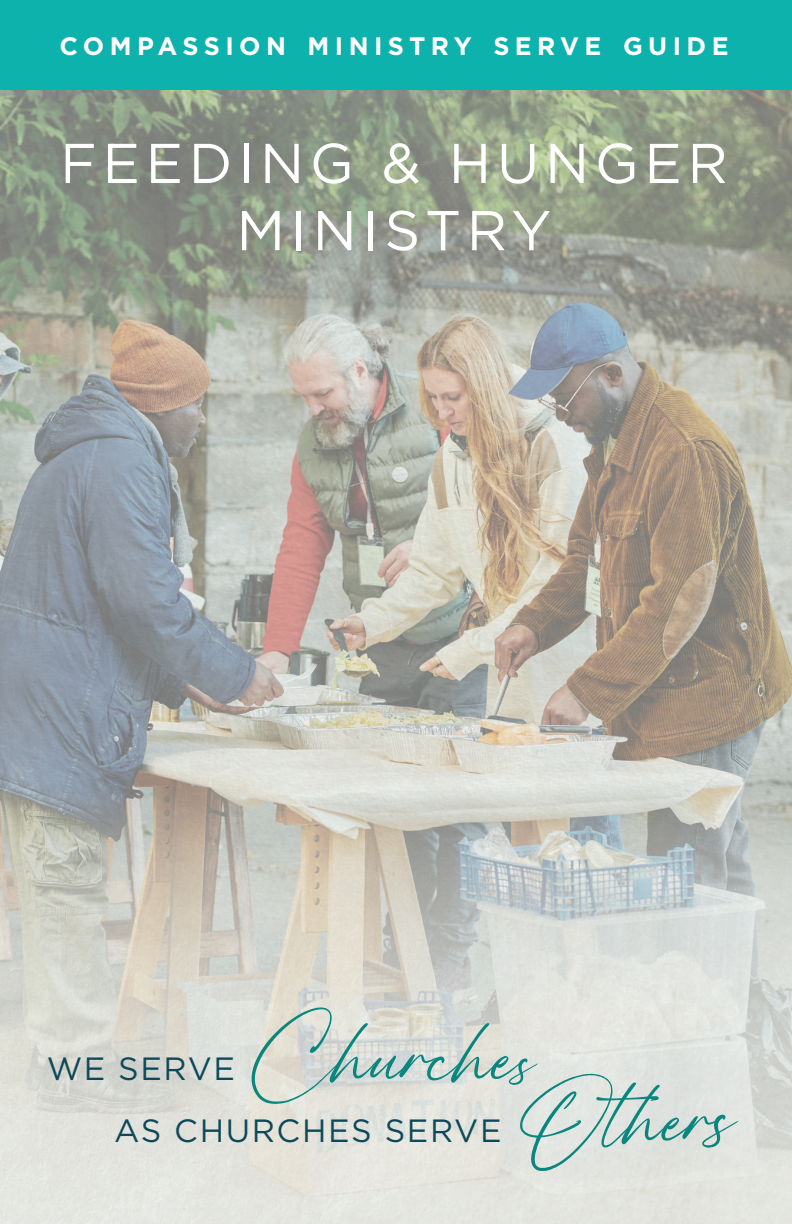
<style>
.page{position:relative;width:792px;height:1224px;background:#fff}
.page>*{position:absolute;margin:0;border:0;box-sizing:border-box;transform-origin:0 0}
.t1{font:120.6px "High Spirited";color:#09867e}
.t2{font:56px/67.2px "Gotham";letter-spacing:.1em;color:#fff;text-align:center}
.t3{font:32.2px "Gotham";letter-spacing:.05em;color:#0f4959}
.t4{font:700 25.2px "Gotham";letter-spacing:.215em;color:#fff}
.s1{font-size:96.4px}
</style>
<div class="page">
<img style="left:0;top:90px;width:792px;height:692px">
<div style="left:0;top:0;width:792px;height:90px;background:#0db2ac"></div>
<img style="left:0;top:782px;width:792px;height:442px">
<p class="t4" style="left:59px;top:29px;width:671px">COMPASSION MINISTRY SERVE GUIDE</p>
<h2 class="t2" style="left:60px;top:128px;width:669px">FEEDING &amp; HUNGER<br>MINISTRY</h2>
<h1 class="t1" style="left:246px;top:993px;width:289px">Churche<span class="s1">s</span></h1>
<p class="t3" style="left:114px;top:1110px;width:389px">AS CHURCHES SERVE</p>
<p class="t3" style="left:47px;top:1048px;width:190px">WE SERVE</p>
<h1 class="t1" style="left:513px;top:1054px;width:222px">Others</h1>
</div>
